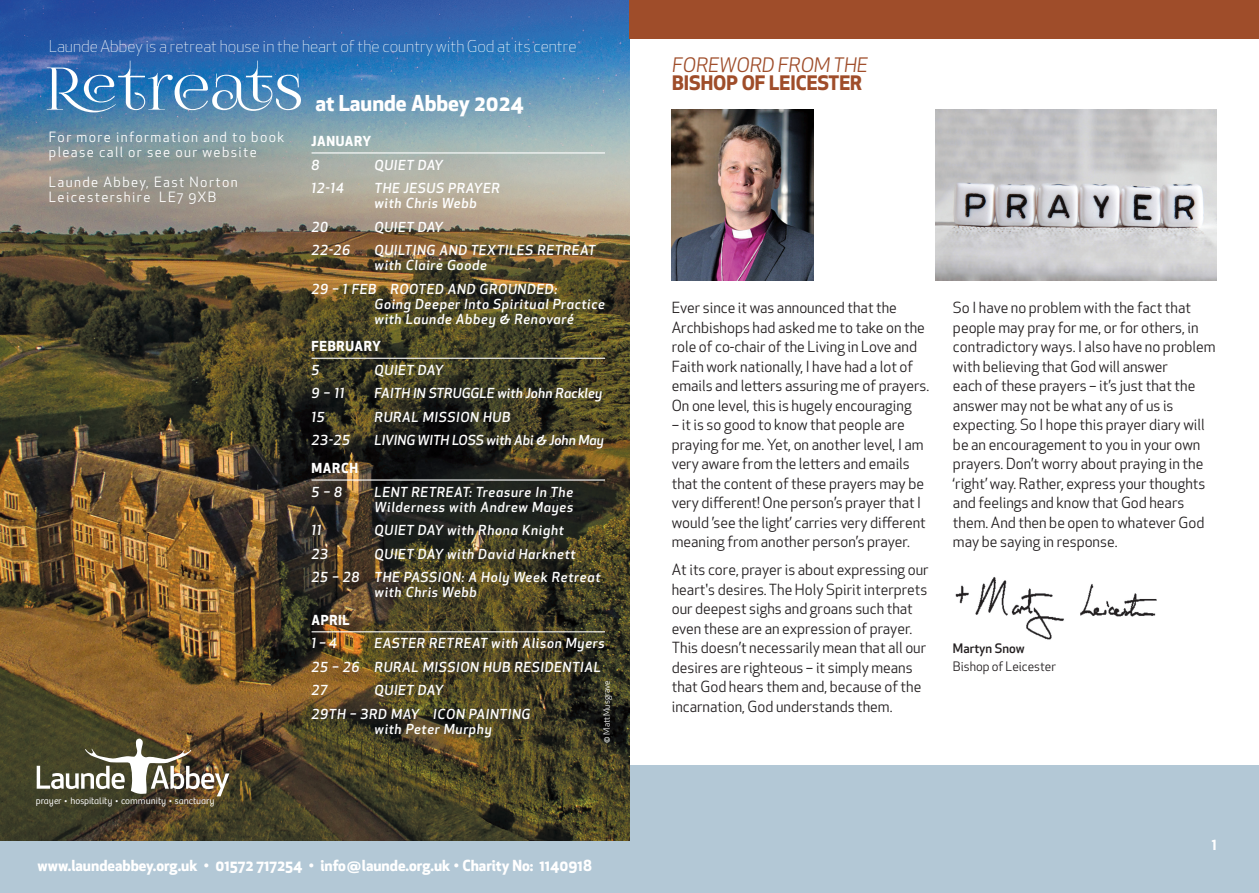
<style>
.page{position:relative;width:1259px;height:893px;background:#fff}
.page>*{position:absolute;margin:0;border:0;box-sizing:border-box;transform-origin:0 0}
.t1{font:58.5px "Foglihten No 07";color:#fff}
.t2{font:700 21.45px "Apex New";color:#fff}
.t3{font:700 19.5px "Apex New";color:#9f4d2a}
.t4{font:italic 19.5px "Apex New";color:#9f4d2a}
.t5{font:300 15.9px "Apex New";color:#fff}
.t6{font:15px/19.5px "Apex New";color:#231f20}
.t7{font:700 14.85px "Apex New";color:#fff}
.t8{font:13.8px/15px "Apex New";letter-spacing:.1em;color:#fff}
.t9{font:italic 500 13.5px/15px "Apex New";letter-spacing:.05em;color:#fff}
.t10{font:italic 500 13.5px "Apex New";letter-spacing:.01em;color:#fff}
.t11{font:italic 500 13.5px "Apex New";color:#fff}
.t12{font:700 13.5px "Apex New";letter-spacing:.05em;color:#fff}
.t13{font:12.75px "Apex New";color:#231f20}
.t14{font:500 12.75px "Apex New";color:#231f20}
.t15{font:300 9.3px "Bree";color:#fff}
.t16{font:8.55px "Apex New";color:#fff}
</style>
<div class="page">
<img style="left:955px;top:577px;width:202px;height:63px">
<div style="left:629px;top:765px;width:630px;height:128px;background:#b3c8d6"></div>
<img style="left:0;top:0;width:629px;height:842px">
<div style="left:0;top:842px;width:629px;height:51px;background:#b3c8d6"></div>
<svg style="left:37px;top:738px;width:192px;height:58px"></svg>
<hr style="left:311px;top:152px;width:294px;height:2px;background:#fff">
<hr style="left:311px;top:358px;width:294px;height:1px;background:#fff">
<hr style="left:311px;top:479px;width:294px;height:2px;background:#fff">
<hr style="left:311px;top:631px;width:294px;height:1px;background:#fff">
<div style="left:629px;top:0;width:630px;height:38px;background:#9f4d2a"></div>
<img style="left:672px;top:110px;width:141px;height:170px">
<img style="left:935px;top:110px;width:281px;height:170px">
<p class="t5" style="left:49px;top:37px;width:529px">Launde Abbey is a retreat house in the heart of the country with God at its centre</p>
<h1 class="t1" style="left:46px;top:55px;width:259px">Retreats</h1>
<p class="t8" style="left:49px;top:130px;width:237px">For more information and to book please call or see our website</p>
<p class="t8" style="left:49px;top:175px;width:190px">Launde Abbey, East Norton<br>Leicestershire LE7 9XB</p>
<h2 class="t2" style="left:315px;top:87px;width:210px">at Launde Abbey 2024</h2>
<p class="t12" style="left:311px;top:131px;width:61px">JANUARY</p>
<p class="t9" style="left:311px;top:157px;width:9px">8</p>
<p class="t9" style="left:374px;top:157px;width:70px">QUIET DAY</p>
<p class="t9" style="left:311px;top:180px;width:34px">12-14</p>
<p class="t9" style="left:374px;top:180px;width:127px">THE JESUS PRAYER with Chris Webb</p>
<p class="t9" style="left:311px;top:219px;width:18px">20</p>
<p class="t9" style="left:374px;top:219px;width:70px">QUIET DAY</p>
<p class="t9" style="left:311px;top:242px;width:40px">22-26</p>
<p class="t9" style="left:374px;top:242px;width:223px">QUILTING AND TEXTILES RETREAT with Claire Goode</p>
<p class="t9" style="left:374px;top:281px;width:232px;text-indent:-63px">29 – 1 FEB ROOTED AND GROUNDED:<br>Going Deeper Into Spiritual Practice with Launde Abbey &amp; Renovaré</p>
<p class="t12" style="left:311px;top:337px;width:71px">FEBRUARY</p>
<p class="t9" style="left:311px;top:362px;width:9px">5</p>
<p class="t9" style="left:374px;top:362px;width:70px">QUIET DAY</p>
<p class="t9" style="left:311px;top:386px;width:34px">9 – 11</p>
<p class="t10" style="left:374px;top:384px;width:229px">FAITH IN STRUGGLE with John Rackley</p>
<p class="t9" style="left:311px;top:409px;width:15px">15</p>
<p class="t9" style="left:374px;top:409px;width:137px">RURAL MISSION HUB</p>
<p class="t9" style="left:311px;top:433px;width:40px">23-25</p>
<p class="t11" style="left:374px;top:431px;width:231px">LIVING WITH LOSS with Abi &amp; John May</p>
<p class="t12" style="left:311px;top:458px;width:48px">MARCH</p>
<p class="t9" style="left:311px;top:484px;width:32px">5 – 8</p>
<p class="t9" style="left:374px;top:484px;width:200px">LENT RETREAT: Treasure In The<br>Wilderness with Andrew Mayes</p>
<p class="t9" style="left:311px;top:522px;width:11px">11</p>
<p class="t9" style="left:374px;top:522px;width:191px">QUIET DAY with Rhona Knight</p>
<p class="t9" style="left:311px;top:546px;width:18px">23</p>
<p class="t9" style="left:311px;top:542px;width:290px;line-height:23.5px;text-indent:63px">QUIET DAY with David Harknett<br>25 – 28 THE PASSION: A Holy Week Retreat</p>
<p class="t9" style="left:374px;top:584px;width:104px">with Chris Webb</p>
<p class="t12" style="left:311px;top:610px;width:40px">APRIL</p>
<p class="t9" style="left:311px;top:636px;width:27px">1 – 4</p>
<p class="t9" style="left:311px;top:631px;width:295px;line-height:23.5px;text-indent:63px">EASTER RETREAT with Alison Myers<br>25 – 26 RURAL MISSION HUB RESIDENTIAL<br>27</p>
<p class="t16" style="left:601px;top:743px;width:63px;rotate:-90deg">© Matt Musgrave</p>
<p class="t9" style="left:311px;top:678px;width:220px;line-height:23.5px;text-indent:63px">QUIET DAY<br>29TH – 3RD MAY ICON PAINTING</p>
<p class="t9" style="left:374px;top:721px;width:119px">with Peter Murphy</p>
<p class="t15" style="left:36px;top:796px;width:180px">prayer • hospitality • community • sanctuary</p>
<p class="t7" style="left:38px;top:855px;width:556px">www.laundeabbey.org.uk • 01572 717254 • info@launde.org.uk • Charity No: 1140918</p>
<h3 class="t4" style="left:672px;top:53px;width:197px">FOREWORD FROM THE</h3>
<h3 class="t3" style="left:672px;top:69px;width:192px">BISHOP OF LEICESTER</h3>
<p class="t6" style="left:672px;top:298px;width:259px">Ever since it was announced that the Archbishops had asked me to take on the role of co-chair of the Living in Love and Faith work nationally, I have had a lot of emails and letters assuring me of prayers.<br>On one level, this is hugely encouraging</p>
<p class="t6" style="left:672px;top:415px;width:255px">– it is so good to know that people are praying for me. Yet, on another level, I am very aware from the letters and emails that the content of these prayers may be very different! One person’s prayer that I would ’see the light’ carries very different meaning from another person’s prayer.</p>
<p class="t6" style="left:672px;top:560px;width:258px">At its core, prayer is about expressing our heart's desires. The Holy Spirit interprets our deepest sighs and groans such that even these are an expression of prayer.<br>This doesn’t necessarily mean that all our desires are righteous – it simply means that God hears them and, because of the incarnation, God understands them.</p>
<p class="t6" style="left:953px;top:298px;width:264px">So I have no problem with the fact that people may pray for me, or for others, in contradictory ways. I also have no problem with believing that God will answer<br>each of these prayers – it’s just that the answer may not be what any of us is expecting. So I hope this prayer diary will be an encouragement to you in your own prayers. Don’t worry about praying in the ‘right’ way. Rather, express your thoughts and feelings and know that God hears them. And then be open to whatever God may be saying in response.</p>
<p class="t14" style="left:953px;top:640px;width:73px">Martyn Snow</p>
<p class="t13" style="left:953px;top:658px;width:105px">Bishop of Leicester</p>
<p class="t12" style="left:1212px;top:835px;width:6px">1</p>
</div>
